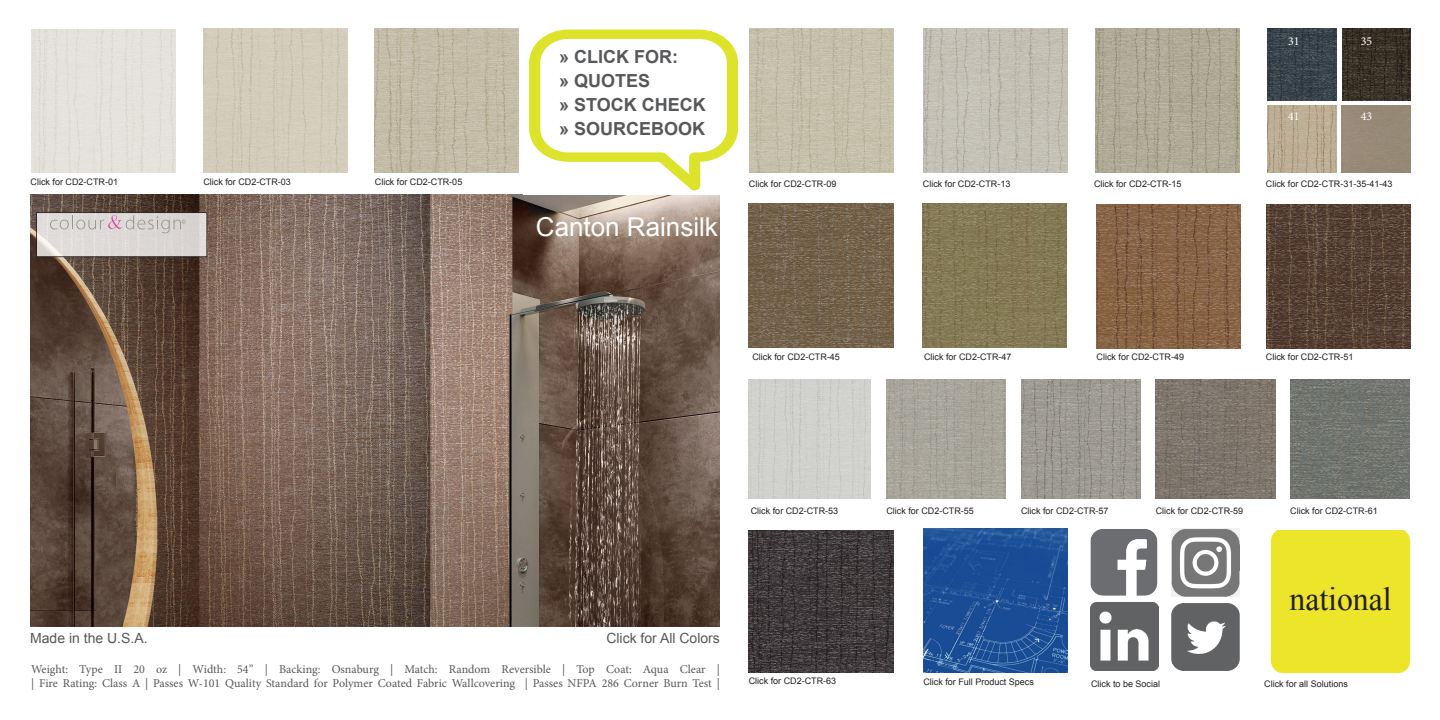
<style>
.page{position:relative;width:1440px;height:720px;background:#fff}
.page>*{position:absolute;margin:0;border:0;box-sizing:border-box;transform-origin:0 0}
.t1{font:32.9px "Times New Roman";color:#231f20}
.t2{font:26px "Arial";color:#fff}
.t3{font:700 18px "Arial";color:#57585a}
.t4{font:14px "Arial";color:#57585a}
.t5{font:12px "Minion Pro";color:#57585a}
.t6{font:12px "Minion Pro";color:#fff}
.t7{font:9px "Arial";color:#231f20}
</style>
<div class="page">
<img style="left:31px;top:194px;width:689px;height:432px">
<div style="left:1271px;top:531px;width:139px;height:142px;background:#ede52a"></div>
<div style="left:31px;top:29px;width:144px;height:144px;background:#e5e2dc"></div>
<img style="left:374px;top:29px;width:144px;height:144px">
<img style="left:749px;top:29px;width:144px;height:144px">
<img style="left:1096px;top:29px;width:144px;height:144px">
<img style="left:1090px;top:529px;width:68px;height:67px">
<img style="left:1171px;top:528px;width:68px;height:66px">
<img style="left:1091px;top:603px;width:67px;height:67px">
<img style="left:1171px;top:594px;width:69px;height:77px">
<img style="left:923px;top:528px;width:144px;height:144px">
<img style="left:749px;top:530px;width:144px;height:142px">
<svg style="left:529px;top:30px;width:209px;height:160px"></svg>
<div style="left:36px;top:213px;width:171px;height:44px;background:#ddd9d7"></div>
<div style="left:36px;top:212px;width:171px;height:45px;border:1px solid #231f20"></div>
<svg style="left:50px;top:215px;width:136px;height:18px"></svg>
<img style="left:1290px;top:379px;width:120px;height:120px">
<img style="left:1156px;top:379px;width:119px;height:120px">
<img style="left:1021px;top:379px;width:120px;height:120px">
<img style="left:886px;top:379px;width:120px;height:120px">
<img style="left:749px;top:379px;width:121px;height:120px">
<img style="left:204px;top:29px;width:144px;height:144px">
<img style="left:923px;top:29px;width:144px;height:144px">
<img style="left:1267px;top:29px;width:69px;height:72px">
<div style="left:1341px;top:105px;width:69px;height:68px;background:#978a77"></div>
<img style="left:1267px;top:105px;width:69px;height:68px">
<img style="left:1343px;top:29px;width:67px;height:72px">
<img style="left:749px;top:204px;width:145px;height:143px">
<img style="left:1096px;top:205px;width:144px;height:144px">
<img style="left:923px;top:204px;width:144px;height:144px">
<img style="left:1267px;top:205px;width:144px;height:144px">
<p class="t3" style="left:559px;top:45px;width:120px">» CLICK FOR:</p>
<p class="t3" style="left:559px;top:69px;width:93px">» QUOTES</p>
<p class="t3" style="left:559px;top:93px;width:148px">» STOCK CHECK</p>
<p class="t3" style="left:559px;top:117px;width:148px">» SOURCEBOOK</p>
<p class="t6" style="left:1288px;top:33px;width:13px">31</p>
<p class="t6" style="left:1361px;top:33px;width:13px">35</p>
<p class="t6" style="left:1288px;top:109px;width:13px">41</p>
<p class="t6" style="left:1361px;top:109px;width:13px">43</p>
<p class="t7" style="left:203px;top:176px;width:89px">Click for CD2-CTR-03</p>
<p class="t7" style="left:923px;top:178px;width:89px">Click for CD2-CTR-13</p>
<p class="t7" style="left:1266px;top:178px;width:128px">Click for CD2-CTR-31-35-41-43</p>
<p class="t7" style="left:31px;top:176px;width:89px">Click for CD2-CTR-01</p>
<p class="t7" style="left:375px;top:176px;width:89px">Click for CD2-CTR-05</p>
<p class="t7" style="left:749px;top:178px;width:89px">Click for CD2-CTR-09</p>
<p class="t7" style="left:1094px;top:178px;width:89px">Click for CD2-CTR-15</p>
<p class="t2" style="left:536px;top:209px;width:184px">Canton Rainsilk</p>
<p class="t7" style="left:752px;top:351px;width:89px">Click for CD2-CTR-45</p>
<p class="t7" style="left:924px;top:350px;width:89px">Click for CD2-CTR-47</p>
<p class="t7" style="left:1097px;top:351px;width:89px">Click for CD2-CTR-49</p>
<p class="t7" style="left:1266px;top:351px;width:89px">Click for CD2-CTR-51</p>
<p class="t4" style="left:30px;top:629px;width:119px">Made in the U.S.A.</p>
<p class="t4" style="left:606px;top:629px;width:115px">Click for All Colors</p>
<p class="t5" style="left:31px;top:661px;width:690px">Weight: Type II 20 oz | Width: 54” | Backing: Osnaburg | Match: Random Reversible | Top Coat: Aqua Clear |</p>
<p class="t5" style="left:31px;top:675px;width:690px">| Fire Rating: Class A | Passes W-101 Quality Standard for Polymer Coated Fabric Wallcovering | Passes NFPA 286 Corner Burn Test |</p>
<p class="t7" style="left:751px;top:505px;width:89px">Click for CD2-CTR-53</p>
<p class="t7" style="left:886px;top:505px;width:89px">Click for CD2-CTR-55</p>
<p class="t7" style="left:1021px;top:505px;width:89px">Click for CD2-CTR-57</p>
<p class="t7" style="left:1156px;top:505px;width:89px">Click for CD2-CTR-59</p>
<p class="t7" style="left:1290px;top:505px;width:89px">Click for CD2-CTR-61</p>
<p class="t7" style="left:749px;top:675px;width:89px">Click for CD2-CTR-63</p>
<p class="t1" style="left:1289px;top:576px;width:104px">national</p>
<p class="t7" style="left:923px;top:676px;width:112px">Click for Full Product Specs</p>
<p class="t7" style="left:1091px;top:678px;width:71px">Click to be Social</p>
<p class="t7" style="left:1264px;top:678px;width:85px">Click for all Solutions</p>
</div>
